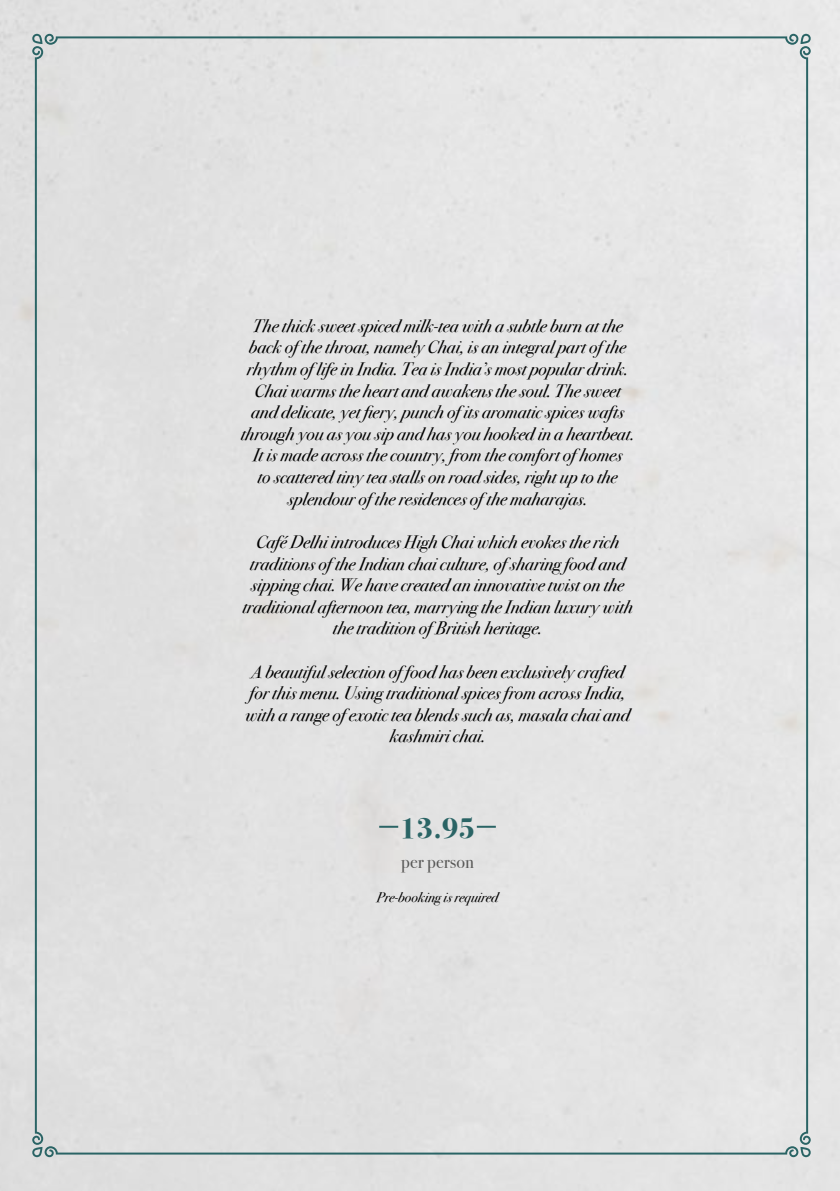
<style>
.page{position:relative;width:840px;height:1191px;background:#fff}
.page>*{position:absolute;margin:0;border:0;box-sizing:border-box;transform-origin:0 0}
.t1{font:700 30px "Bodoni Svty Two ITCTT";color:#2a6465}
.t2{font:italic 18px/21.6px "Bodoni Svty Two ITCTT";color:#000;text-align:center}
.t3{font:18px "Bodoni Svty Two ITCTT";color:#575756}
.t4{font:italic 14px "Bodoni Svty Two ITCTT";color:#000}
</style>
<div class="page">
<div style="left:0;top:0;width:839px;height:1191px;background:#e2e2e2"></div>
<div style="left:32px;top:34px;width:778px;height:1123px;background:#e3e3e3"></div>
<svg style="left:379px;top:825px;width:19px;height:2px"></svg>
<svg style="left:476px;top:825px;width:19px;height:2px"></svg>
<p class="t2" style="left:240px;top:314px;width:395px">The thick sweet spiced milk-tea with a subtle burn at the back of the throat, namely Chai, is an integral part of the rhythm of life in India. Tea is India’s most popular drink.<br>Chai warms the heart and awakens the soul. The sweet and delicate, yet fiery, punch of its aromatic spices wafts through you as you sip and has you hooked in a heartbeat.<br>It is made across the country, from the comfort of homes<br>to scattered tiny tea stalls on road sides, right up to the splendour of the residences of the maharajas.</p>
<p class="t2" style="left:242px;top:530px;width:391px">Café Delhi introduces High Chai which evokes the rich traditions of the Indian chai culture, of sharing food and sipping chai. We have created an innovative twist on the traditional afternoon tea, marrying the Indian luxury with the tradition of British heritage.</p>
<p class="t2" style="left:245px;top:659px;width:386px">A beautiful selection of food has been exclusively crafted for this menu. Using traditional spices from across India, with a range of exotic tea blends such as, masala chai and kashmiri chai.</p>
<h1 class="t1" style="left:399px;top:803px;width:77px">13.95</h1>
<p class="t3" style="left:401px;top:847px;width:74px">per person</p>
<p class="t4" style="left:376px;top:885px;width:123px">Pre-booking is required</p>
</div>
